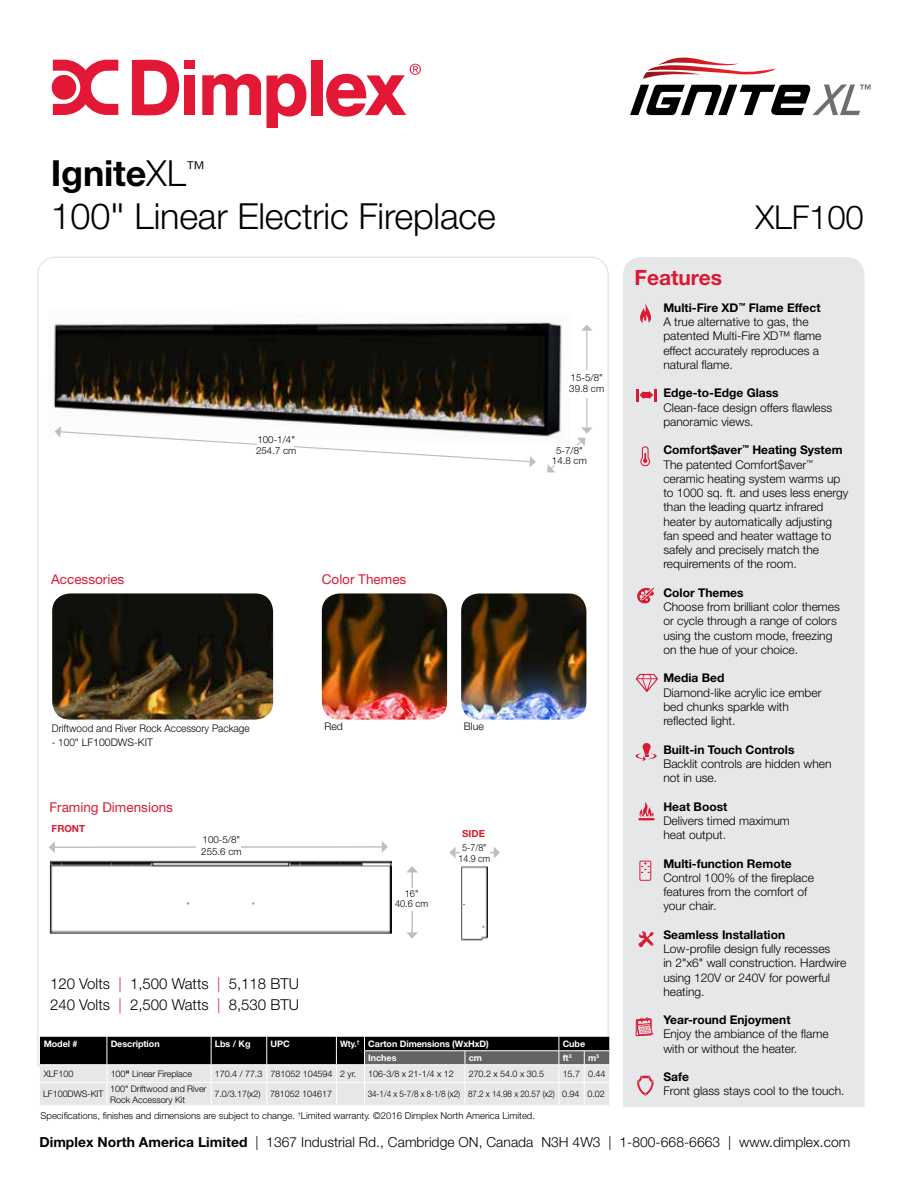
<style>
.page{position:relative;width:918px;height:1188px;background:#fff}
.page>*{position:absolute;margin:0;border:0;box-sizing:border-box;transform-origin:0 0}
.t1{font:300 36px/43.5px "Helvetica Neue LT Std";letter-spacing:-.005em;color:#000}
.t2{font:300 33px "Helvetica Neue LT Std";letter-spacing:-.005em;color:#000}
.t3{font:700 21px "Helvetica Neue LT Std";color:#da1a32}
.t4{font:300 15px/21px "Helvetica Neue LT Std";color:#000}
.t5{font:300 13.8px "Helvetica Neue LT Std";letter-spacing:.005em;color:#000}
.t6{font:13.5px "Helvetica Neue LT Std";color:#da1a32}
.t7{font:300 12px/14.2px "Helvetica Neue LT Std";color:#000}
.t8{font:700 12px "Helvetica Neue LT Std";color:#000}
.t9{font:300 10.5px "Helvetica Neue LT Std";color:#000;scale:.95 1}
.t10{font:300 10.5px "Helvetica Neue LT Std";color:#000}
.t11{font:300 9.75px/10.5px "Helvetica Neue LT Std";color:#000}
.t12{font:300 9.75px/10.5px "Helvetica Neue LT Std";color:#000;text-align:center;scale:.91 1}
.t13{font:700 9.75px "Helvetica Neue LT Std";color:#da1a32}
.t14{font:300 9.75px/10.5px "Helvetica Neue LT Std";color:#000;text-align:center;scale:.95 1}
.t15{font:300 9.6px "Helvetica Neue LT Std";color:#000}
.t16{font:300 9px/10.5px "Helvetica Neue LT Std";letter-spacing:-.005em;color:#000}
.t17{font:300 9px "Helvetica Neue LT Std";letter-spacing:-.005em;color:#000;scale:.9 1}
.t18{font:700 9px "Helvetica Neue LT Std";letter-spacing:-.005em;color:#fff}
.t19{font:700 9px "Helvetica Neue LT Std";letter-spacing:-.005em;color:#fff;scale:.92 1}
.s1{font-weight:700}
.s2{font-weight:400;font-stretch:condensed}
.s3{color:#da1a32}
</style>
<div class="page">
<svg style="left:37px;top:256px;width:573px;height:810px"></svg>
<svg style="left:132px;top:59px;width:47px;height:57px"></svg>
<div style="left:184px;top:60px;width:11px;height:9px;background:#e31837"></div>
<div style="left:184px;top:75px;width:11px;height:40px;background:#e31837"></div>
<svg style="left:202px;top:73px;width:104px;height:55px"></svg>
<div style="left:311px;top:60px;width:11px;height:55px;background:#e31837"></div>
<svg style="left:326px;top:64px;width:95px;height:53px"></svg>
<svg style="left:51px;top:60px;width:67px;height:55px"></svg>
<svg style="left:40px;top:1037px;width:569px;height:68px;background:#959697"></svg>
<img style="left:50px;top:861px;width:341px;height:74px">
<hr style="left:54px;top:846px;width:329px;height:2px;background:#bcbec0">
<svg style="left:49px;top:841px;width:6px;height:12px"></svg>
<svg style="left:382px;top:841px;width:6px;height:12px"></svg>
<div style="left:197px;top:841px;width:44px;height:12px;background:#fff"></div>
<svg style="left:643px;top:58px;width:133px;height:21px"></svg>
<svg style="left:630px;top:85px;width:241px;height:30px"></svg>
<img style="left:47px;top:308px;width:524px;height:135px">
<svg style="left:55px;top:426px;width:481px;height:41px"></svg>
<div style="left:258px;top:438px;width:36px;height:21px;background:#fff"></div>
<hr style="left:586px;top:330px;width:1px;height:98px;background:#bcbec0">
<svg style="left:581px;top:325px;width:12px;height:6px"></svg>
<div style="left:569px;top:370px;width:35px;height:28px;background:#fff"></div>
<svg style="left:547px;top:427px;width:46px;height:45px"></svg>
<img style="left:52px;top:593px;width:221px;height:127px">
<hr style="left:411px;top:872px;width:2px;height:61px;background:#bcbec0">
<svg style="left:406px;top:866px;width:12px;height:6px"></svg>
<svg style="left:406px;top:932px;width:12px;height:7px"></svg>
<img style="left:460px;top:867px;width:29px;height:74px">
<hr style="left:455px;top:852px;width:40px;height:1px;background:#bcbec0">
<svg style="left:449px;top:847px;width:7px;height:11px"></svg>
<svg style="left:494px;top:847px;width:6px;height:11px"></svg>
<div style="left:400px;top:888px;width:22px;height:22px;background:#fff"></div>
<div style="left:460px;top:848px;width:29px;height:11px;background:#fff"></div>
<img style="left:322px;top:593px;width:125px;height:127px">
<img style="left:461px;top:593px;width:125px;height:127px">
<div style="left:623px;top:257px;width:242px;height:850px;background:#e6e7e8"></div>
<svg style="left:640px;top:303px;width:11px;height:20px"></svg>
<svg style="left:636px;top:1017px;width:18px;height:19px"></svg>
<svg style="left:640px;top:446px;width:10px;height:20px"></svg>
<svg style="left:637px;top:1076px;width:16px;height:20px"></svg>
<svg style="left:638px;top:931px;width:16px;height:17px"></svg>
<svg style="left:639px;top:861px;width:12px;height:20px"></svg>
<svg style="left:637px;top:588px;width:17px;height:15px"></svg>
<svg style="left:636px;top:743px;width:21px;height:18px"></svg>
<svg style="left:636px;top:389px;width:21px;height:12px"></svg>
<svg style="left:638px;top:802px;width:17px;height:18px"></svg>
<svg style="left:636px;top:674px;width:22px;height:18px"></svg>
<h1 class="t1" style="left:51px;top:150px;width:446px"><span class="s1">Ignite</span>XL<sup>™<br></sup>100<span class="s2">"</span> Linear Electric Fireplace</h1>
<p class="t6" style="left:51px;top:571px;width:75px">Accessories</p>
<p class="t11" style="left:256px;top:434px;width:42px">100-1/4"<br>254.7 cm</p>
<p class="t6" style="left:322px;top:571px;width:86px">Color Themes</p>
<p class="t9" style="left:52px;top:722px;width:210px">Driftwood and River Rock Accessory Package</p>
<p class="t9" style="left:52px;top:736px;width:108px">- 100<span class="s2">"</span> LF100DWS-KIT</p>
<p class="t6" style="left:49px;top:799px;width:125px">Framing Dimensions</p>
<p class="t13" style="left:52px;top:822px;width:35px">FRONT</p>
<p class="t11" style="left:201px;top:833px;width:42px;line-height:11.7px">100-5/8"<br>255.6 cm</p>
<p class="t10" style="left:325px;top:720px;width:20px">Red</p>
<p class="t10" style="left:464px;top:720px;width:22px">Blue</p>
<p class="t13" style="left:462px;top:828px;width:24px">SIDE</p>
<p class="t14" style="left:395px;top:888px;width:36px">16"<br>40.6 cm</p>
<p class="t12" style="left:459px;top:842px;width:36px">5-7/8"<br>14.9 cm</p>
<p class="t4" style="left:50px;top:973px;width:250px">120 Volts <span class="s3">|</span> 1,500 Watts <span class="s3">|</span> 5,118 BTU<br>240 Volts <span class="s3">|</span> 2,500 Watts <span class="s3">|</span> 8,530 BTU</p>
<p class="t11" style="left:569px;top:372px;width:36px">15-5/8"<br>39.8 cm</p>
<p class="t11" style="left:552px;top:445px;width:36px;text-align:center">5-7/8"<br>14.8 cm</p>
<p class="t18" style="left:44px;top:1038px;width:35px">Model #</p>
<p class="t18" style="left:111px;top:1038px;width:51px">Description</p>
<p class="t18" style="left:215px;top:1038px;width:37px">Lbs / Kg</p>
<p class="t18" style="left:271px;top:1038px;width:21px">UPC</p>
<p class="t19" style="left:340px;top:1038px;width:163px">Wty.<sup>†</sup> Carton Dimensions (WxHxD)</p>
<p class="t18" style="left:563px;top:1038px;width:24px">Cube</p>
<p class="t18" style="left:368px;top:1052px;width:30px">Inches</p>
<p class="t18" style="left:469px;top:1052px;width:15px">cm</p>
<p class="t18" style="left:563px;top:1052px;width:10px">ft<sup>3</sup></p>
<p class="t18" style="left:588px;top:1052px;width:13px">m<sup>3</sup></p>
<p class="t16" style="left:44px;top:1068px;width:31px">XLF100</p>
<p class="t16" style="left:111px;top:1068px;width:83px">100<span class="s1">"</span> Linear Fireplace</p>
<p class="t16" style="left:215px;top:1068px;width:143px">170.4 / 77.3 781052 104594 2 yr.</p>
<p class="t16" style="left:368px;top:1068px;width:87px">106-3/8 x 21-1/4 x 12</p>
<p class="t16" style="left:469px;top:1068px;width:77px">270.2 x 54.0 x 30.5</p>
<p class="t16" style="left:563px;top:1068px;width:44px">15.7 0.44</p>
<p class="t16" style="left:43px;top:1089px;width:62px">LF100DWS-KIT</p>
<p class="t16" style="left:110px;top:1083px;width:98px">100" Driftwood and River<br>Rock Accessory Kit</p>
<p class="t16" style="left:214px;top:1089px;width:119px">7.0/3.17(x2) 781052 104617</p>
<p class="t17" style="left:368px;top:1089px;width:265px">34-1/4 x 5-7/8 x 8-1/8 (x2) 87.2 x 14.98 x 20.57 (x2) 0.94 0.02</p>
<p class="t15" style="left:40px;top:1110px;width:496px">Specifications, finishes and dimensions are subject to change. <sup>†</sup>Limited warranty. ©2016 Dimplex North America Limited.</p>
<h2 class="t2" style="left:755px;top:197px;width:110px">XLF100</h2>
<h3 class="t3" style="left:635px;top:264px;width:89px">Features</h3>
<p class="t7" style="left:663px;top:300px;width:160px"><span class="s1">Multi-Fire XD</span><sup>™</sup> <span class="s1">Flame Effect<br></span>A true alternative to gas, the patented Multi-Fire XD™ flame effect accurately reproduces a natural flame.</p>
<p class="t8" style="left:663px;top:386px;width:117px">Edge-to-Edge Glass</p>
<p class="t7" style="left:663px;top:400px;width:170px">Clean-face design offers flawless panoramic views.</p>
<p class="t7" style="left:663px;top:443px;width:186px"><span class="s1">Comfort$aver</span><sup>™</sup> <span class="s1">Heating System<br></span>The patented Comfort$aver<sup>™ </sup>ceramic heating system warms up to 1000 sq. ft. and uses less energy than the leading quartz infrared heater by automatically adjusting fan speed and heater wattage to safely and precisely match the requirements of the room.</p>
<p class="t8" style="left:663px;top:585px;width:82px">Color Themes</p>
<p class="t7" style="left:663px;top:599px;width:178px">Choose from brilliant color themes or cycle through a range of colors using the custom mode, freezing on the hue of your choice.</p>
<p class="t8" style="left:663px;top:671px;width:63px">Media Bed</p>
<p class="t7" style="left:663px;top:685px;width:160px">Diamond-like acrylic ice ember bed chunks sparkle with reflected light.</p>
<p class="t8" style="left:663px;top:742px;width:133px">Built-in Touch Controls</p>
<p class="t7" style="left:663px;top:756px;width:170px">Backlit controls are hidden when not in use.</p>
<p class="t8" style="left:663px;top:799px;width:66px">Heat Boost</p>
<p class="t7" style="left:663px;top:813px;width:128px">Delivers timed maximum heat output.</p>
<p class="t8" style="left:663px;top:856px;width:130px">Multi-function Remote</p>
<p class="t7" style="left:663px;top:870px;width:152px">Control 100% of the fireplace features from the comfort of your chair.</p>
<p class="t8" style="left:663px;top:927px;width:123px">Seamless Installation</p>
<p class="t7" style="left:663px;top:941px;width:184px">Low-profile design fully recesses<br>in 2"x6" wall construction. Hardwire using 120V or 240V for powerful heating.</p>
<p class="t8" style="left:663px;top:1013px;width:129px">Year-round Enjoyment</p>
<p class="t7" style="left:663px;top:1027px;width:167px">Enjoy the ambiance of the flame with or without the heater.</p>
<p class="t8" style="left:663px;top:1070px;width:27px">Safe</p>
<p class="t7" style="left:663px;top:1084px;width:183px">Front glass stays cool to the touch.</p>
<p class="t5" style="left:39px;top:1134px;width:812px"><span class="s1">Dimplex North America Limited</span> | 1367 Industrial Rd., Cambridge ON, Canada N3H 4W3 | 1-800-668-6663 | www.dimplex.com</p>
</div>
